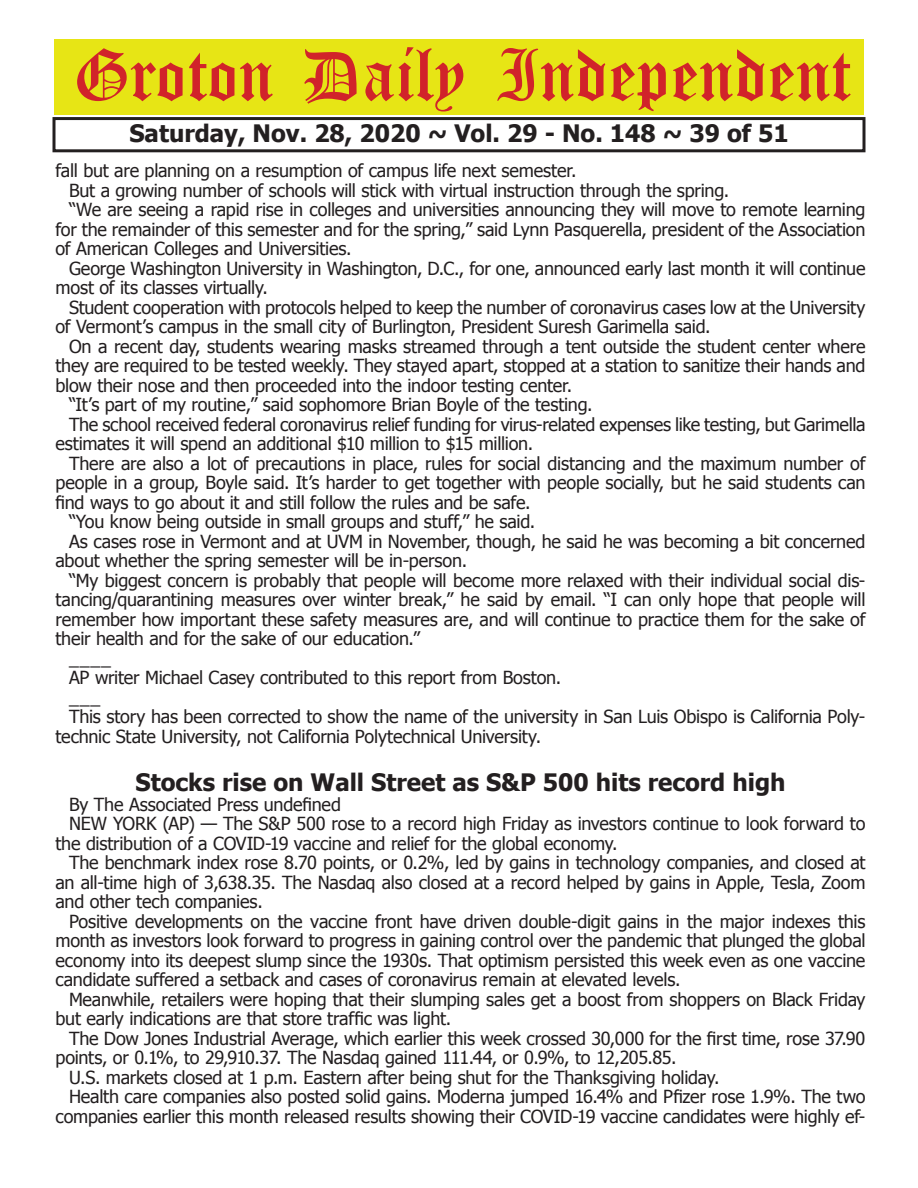
<style>
.page{position:relative;width:918px;height:1188px;background:#fff}
.page>*{position:absolute;margin:0;border:0;box-sizing:border-box;transform-origin:0 0}
.t1{font:54px "Old English Five";color:#d1232a}
.t2{font:700 24px "Tahoma";color:#231f20}
.t3{font:18px "Tahoma";letter-spacing:-.01em;color:#231f20}
</style>
<div class="page">
<div style="left:52px;top:117px;width:814px;height:35px;border:3px solid #231f20"></div>
<div style="left:54px;top:40px;width:810px;height:75px;background:#e7e515"></div>
<h1 class="t1" style="left:73px;top:50px;width:779px">Groton Daily Independent</h1>
<h2 class="t2" style="left:129px;top:116px;width:661px">Saturday, Nov. 28, 2020 ~ Vol. 29 - No. 148 ~ 39 of 51</h2>
<p class="t3" style="left:56px;top:159px;width:523px">fall but are planning on a resumption of campus life next semester.</p>
<p class="t3" style="left:69px;top:178px;width:662px">But a growing number of schools will stick with virtual instruction through the spring.</p>
<p class="t3" style="left:69px;top:198px;width:798px">“We are seeing a rapid rise in colleges and universities announcing they will move to remote learning</p>
<p class="t3" style="left:56px;top:217px;width:811px">for the remainder of this semester and for the spring,” said Lynn Pasquerella, president of the Association</p>
<p class="t3" style="left:56px;top:237px;width:298px">of American Colleges and Universities.</p>
<p class="t3" style="left:69px;top:256px;width:798px">George Washington University in Washington, D.C., for one, announced early last month it will continue</p>
<p class="t3" style="left:56px;top:276px;width:214px">most of its classes virtually.</p>
<p class="t3" style="left:69px;top:295px;width:798px">Student cooperation with protocols helped to keep the number of coronavirus cases low at the University</p>
<p class="t3" style="left:56px;top:315px;width:657px">of Vermont’s campus in the small city of Burlington, President Suresh Garimella said.</p>
<p class="t3" style="left:69px;top:334px;width:798px">On a recent day, students wearing masks streamed through a tent outside the student center where</p>
<p class="t3" style="left:56px;top:354px;width:812px">they are required to be tested weekly. They stayed apart, stopped at a station to sanitize their hands and</p>
<p class="t3" style="left:56px;top:373px;width:518px">blow their nose and then proceeded into the indoor testing center.</p>
<p class="t3" style="left:69px;top:393px;width:525px">“It’s part of my routine,” said sophomore Brian Boyle of the testing.</p>
<p class="t3" style="left:69px;top:412px;width:798px">The school received federal coronavirus relief funding for virus-related expenses like testing, but Garimella</p>
<p class="t3" style="left:56px;top:432px;width:479px">estimates it will spend an additional $10 million to $15 million.</p>
<p class="t3" style="left:69px;top:451px;width:798px">There are also a lot of precautions in place, rules for social distancing and the maximum number of</p>
<p class="t3" style="left:56px;top:471px;width:812px">people in a group, Boyle said. It’s harder to get together with people socially, but he said students can</p>
<p class="t3" style="left:56px;top:490px;width:477px">find ways to go about it and still follow the rules and be safe.</p>
<p class="t3" style="left:69px;top:510px;width:468px">“You know being outside in small groups and stuff,” he said.</p>
<p class="t3" style="left:69px;top:529px;width:798px">As cases rose in Vermont and at UVM in November, though, he said he was becoming a bit concerned</p>
<p class="t3" style="left:56px;top:549px;width:413px">about whether the spring semester will be in-person.</p>
<p class="t3" style="left:69px;top:568px;width:798px">“My biggest concern is probably that people will become more relaxed with their individual social dis-</p>
<p class="t3" style="left:56px;top:588px;width:811px">tancing/quarantining measures over winter break,” he said by email. “I can only hope that people will</p>
<p class="t3" style="left:56px;top:607px;width:811px">remember how important these safety measures are, and will continue to practice them for the sake of</p>
<p class="t3" style="left:56px;top:627px;width:366px">their health and for the sake of our education.”</p>
<p class="t3" style="left:69px;top:646px;width:43px">____</p>
<p class="t3" style="left:69px;top:666px;width:494px">AP writer Michael Casey contributed to this report from Boston.</p>
<p class="t3" style="left:69px;top:685px;width:33px">___</p>
<p class="t3" style="left:69px;top:705px;width:798px">This story has been corrected to show the name of the university in San Luis Obispo is California Poly-</p>
<p class="t3" style="left:56px;top:724px;width:487px">technic State University, not California Polytechnical University.</p>
<h2 class="t2" style="left:136px;top:766px;width:651px">Stocks rise on Wall Street as S&amp;P 500 hits record high</h2>
<p class="t3" style="left:69px;top:792px;width:274px">By The Associated Press undefined</p>
<p class="t3" style="left:69px;top:812px;width:798px">NEW YORK (AP) — The S&amp;P 500 rose to a record high Friday as investors continue to look forward to</p>
<p class="t3" style="left:56px;top:831px;width:564px">the distribution of a COVID-19 vaccine and relief for the global economy.</p>
<p class="t3" style="left:69px;top:851px;width:798px">The benchmark index rose 8.70 points, or 0.2%, led by gains in technology companies, and closed at</p>
<p class="t3" style="left:56px;top:870px;width:812px">an all-time high of 3,638.35. The Nasdaq also closed at a record helped by gains in Apple, Tesla, Zoom</p>
<p class="t3" style="left:56px;top:890px;width:209px">and other tech companies.</p>
<p class="t3" style="left:69px;top:909px;width:798px">Positive developments on the vaccine front have driven double-digit gains in the major indexes this</p>
<p class="t3" style="left:56px;top:929px;width:812px">month as investors look forward to progress in gaining control over the pandemic that plunged the global</p>
<p class="t3" style="left:56px;top:948px;width:811px">economy into its deepest slump since the 1930s. That optimism persisted this week even as one vaccine</p>
<p class="t3" style="left:56px;top:968px;width:627px">candidate suffered a setback and cases of coronavirus remain at elevated levels.</p>
<p class="t3" style="left:69px;top:987px;width:798px">Meanwhile, retailers were hoping that their slumping sales get a boost from shoppers on Black Friday</p>
<p class="t3" style="left:56px;top:1007px;width:397px">but early indications are that store traffic was light.</p>
<p class="t3" style="left:69px;top:1026px;width:798px">The Dow Jones Industrial Average, which earlier this week crossed 30,000 for the first time, rose 37.90</p>
<p class="t3" style="left:56px;top:1046px;width:623px">points, or 0.1%, to 29,910.37. The Nasdaq gained 111.44, or 0.9%, to 12,205.85.</p>
<p class="t3" style="left:69px;top:1065px;width:652px">U.S. markets closed at 1 p.m. Eastern after being shut for the Thanksgiving holiday.</p>
<p class="t3" style="left:69px;top:1085px;width:798px">Health care companies also posted solid gains. Moderna jumped 16.4% and Pfizer rose 1.9%. The two</p>
<p class="t3" style="left:56px;top:1104px;width:812px">companies earlier this month released results showing their COVID-19 vaccine candidates were highly ef-</p>
</div>
